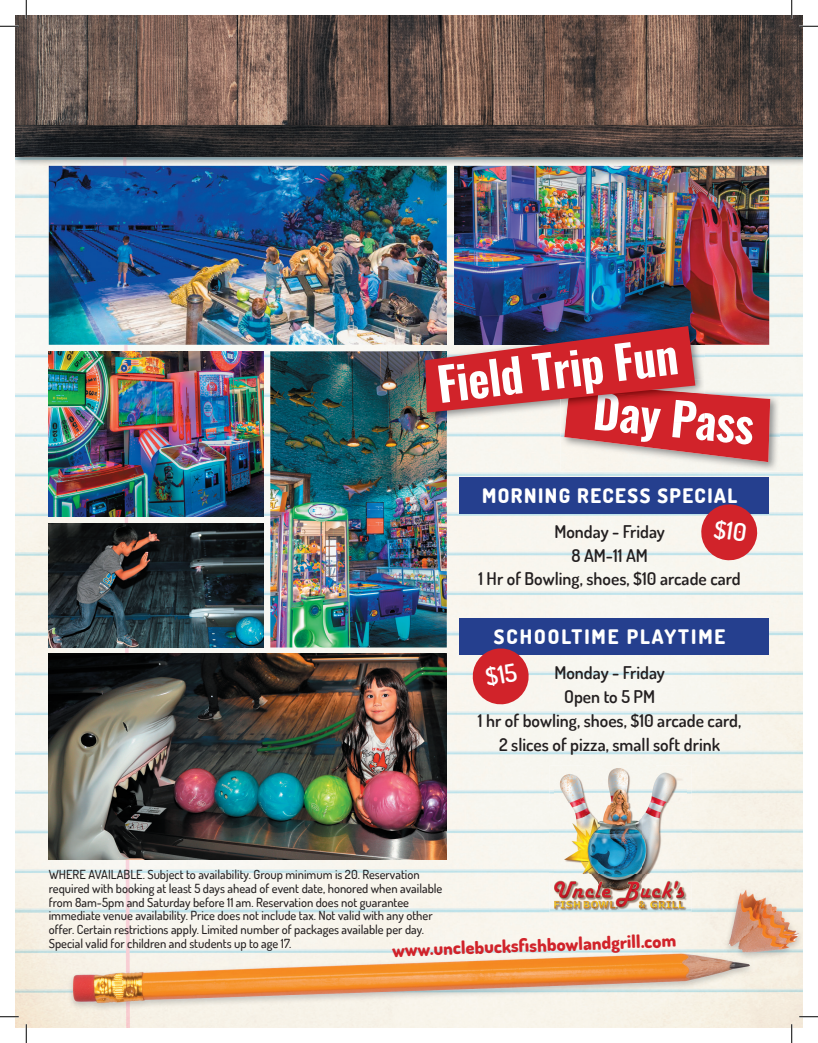
<style>
.page{position:relative;width:818px;height:1043px;background:#fff}
.page>*{position:absolute;margin:0;border:0;box-sizing:border-box;transform-origin:0 0}
.t1{font:600 46.25px "Oswald";color:#fff}
.t2{font:800 20px "Dosis";letter-spacing:.075em;color:#fff}
.t3{font:800 20px "Dosis";letter-spacing:.1em;color:#fff}
.t4{font:800 18.12px "Dosis";color:#d1232a}
.t5{font:600 17.5px/23.8px "Dosis";color:#231f20;text-align:center}
.t6{font:500 12.5px/13.8px "Dosis";color:#231f20}
</style>
<div class="page">
<img style="left:15px;top:15px;width:787px;height:1013px">
<img style="left:15px;top:121px;width:787px;height:4px">
<img style="left:15px;top:125px;width:787px;height:31px">
<img style="left:49px;top:654px;width:398px;height:205px">
<img style="left:49px;top:351px;width:214px;height:166px">
<img style="left:49px;top:166px;width:398px;height:179px">
<img style="left:454px;top:166px;width:315px;height:160px">
<img style="left:549px;top:765px;width:36px;height:37px">
<img style="left:585px;top:765px;width:70px;height:3px">
<img style="left:655px;top:765px;width:36px;height:37px">
<img style="left:549px;top:802px;width:5px;height:73px">
<img style="left:686px;top:802px;width:5px;height:73px">
<img style="left:549px;top:875px;width:36px;height:36px">
<img style="left:585px;top:910px;width:70px;height:1px">
<img style="left:655px;top:875px;width:36px;height:36px">
<img style="left:554px;top:768px;width:132px;height:142px">
<img style="left:270px;top:351px;width:177px;height:296px">
<img style="left:49px;top:523px;width:214px;height:124px">
<img style="left:560px;top:379px;width:219px;height:92px">
<img style="left:421px;top:322px;width:26px;height:23px">
<img style="left:454px;top:322px;width:250px;height:4px">
<img style="left:421px;top:351px;width:4px;height:71px">
<svg style="left:425px;top:326px;width:345px;height:136px"></svg>
<div style="left:459px;top:477px;width:310px;height:36px;background:#253f8e"></div>
<div style="left:459px;top:618px;width:310px;height:36px;background:#253f8e"></div>
<svg style="left:0;top:25px;width:19px;height:2px"></svg>
<svg style="left:799px;top:25px;width:19px;height:2px"></svg>
<svg style="left:0;top:1015px;width:19px;height:2px"></svg>
<svg style="left:799px;top:1015px;width:19px;height:2px"></svg>
<svg style="left:25px;top:0;width:2px;height:19px"></svg>
<svg style="left:25px;top:1024px;width:2px;height:18px"></svg>
<svg style="left:790px;top:0;width:2px;height:19px"></svg>
<svg style="left:790px;top:1024px;width:2px;height:18px"></svg>
<svg style="left:470px;top:648px;width:61px;height:58px"></svg>
<svg style="left:699px;top:504px;width:60px;height:58px"></svg>
<h1 class="t1" style="left:434px;top:360px;width:243px;rotate:-7deg">Field Trip Fun</h1>
<h1 class="t1" style="left:596px;top:386px;width:163px;rotate:6deg">Day Pass</h1>
<h2 class="t2" style="left:482px;top:483px;width:257px">MORNING RECESS SPECIAL</h2>
<h3 class="t5" style="left:478px;top:519px;width:264px">Monday - Friday<br>8 AM-11 AM<br>1 Hr of Bowling, shoes, $10 arcade card</h3>
<h2 class="t3" style="left:494px;top:624px;width:233px">SCHOOLTIME PLAYTIME</h2>
<h3 class="t5" style="left:478px;top:660px;width:265px">Monday - Friday<br>Open to 5 PM<br>1 hr of bowling, shoes, $10 arcade card,<br>2 slices of pizza, small soft drink</h3>
<p class="t6" style="left:49px;top:867px;width:395px">WHERE AVAILABLE. Subject to availability. Group minimum is 20. Reservation required with booking at least 5 days ahead of event date, honored when available from 8am-5pm and Saturday before 11 am. Reservation does not guarantee immediate venue availability. Price does not include tax. Not valid with any other offer. Certain restrictions apply. Limited number of packages available per day.<br>Special valid for children and students up to age 17.</p>
<h3 class="t4" style="left:392px;top:938px;width:285px;rotate:-2deg">www.unclebucksfi shbowlandgrill.com</h3>
</div>
